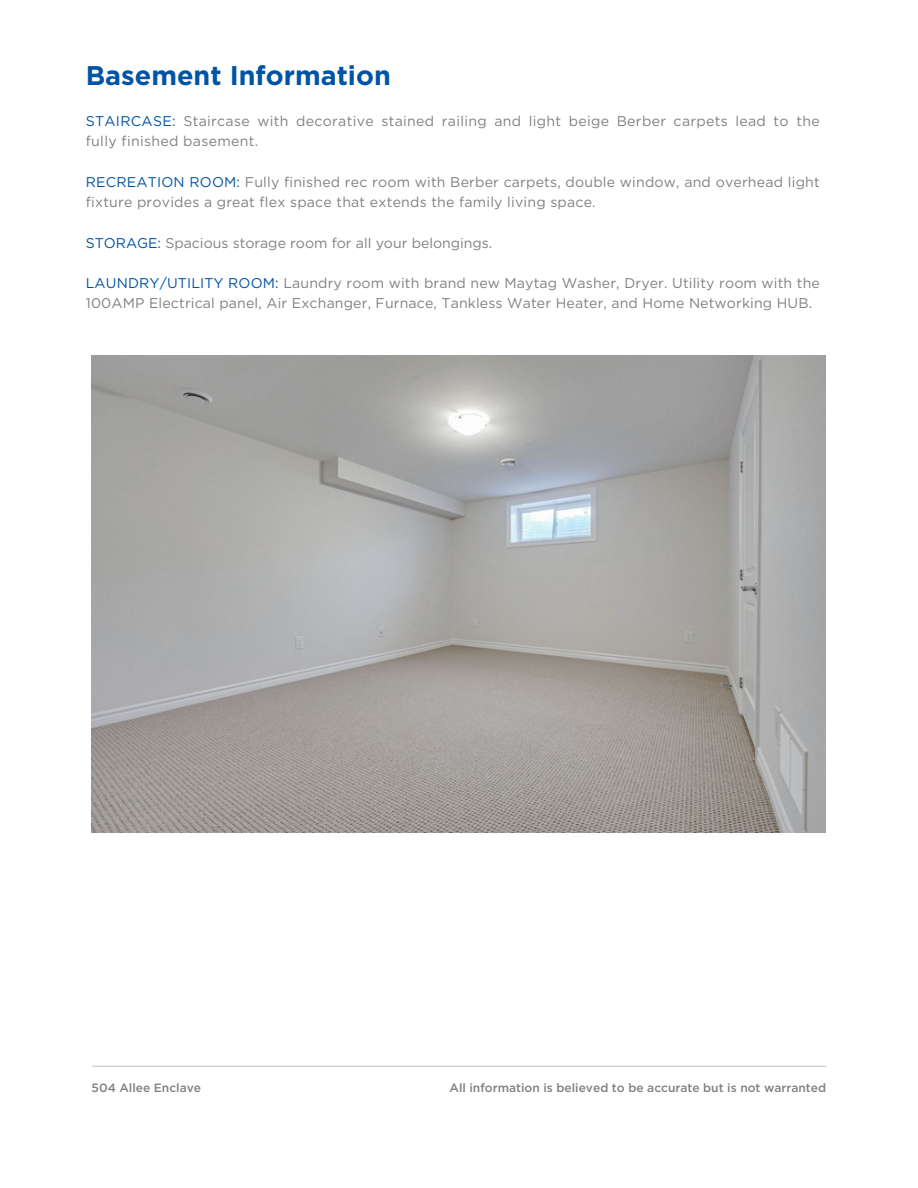
<style>
.page{position:relative;width:918px;height:1188px;background:#fff}
.page>*{position:absolute;margin:0;border:0;box-sizing:border-box;transform-origin:0 0}
.t1{font:700 27px "Gotham";color:#0054a4}
.t2{font:14.1px/20.2px "Gotham";letter-spacing:.015em;color:#7e8083}
.t3{font:500 12px "Gotham";color:#7e8083}
.s1{color:#0054a4}
</style>
<div class="page">
<img style="left:92px;top:356px;width:733px;height:476px">
<hr style="left:92px;top:1066px;width:734px;height:1px;background:#c4c6c8">
<p class="t1" style="left:86px;top:59px;width:307px">Basement Information</p>
<p class="t2" style="left:86px;top:111px;width:735px"><span class="s1">STAIRCASE:</span> Staircase with decorative stained railing and light beige Berber carpets lead to the fully finished basement.</p>
<p class="t2" style="left:86px;top:172px;width:735px"><span class="s1">RECREATION ROOM:</span> Fully finished rec room with Berber carpets, double window, and overhead light fixture provides a great flex space that extends the family living space.</p>
<p class="t2" style="left:86px;top:232px;width:408px"><span class="s1">STORAGE:</span> Spacious storage room for all your belongings.</p>
<p class="t2" style="left:86px;top:273px;width:736px"><span class="s1">LAUNDRY/UTILITY ROOM:</span> Laundry room with brand new Maytag Washer, Dryer. Utility room with the<br>100AMP Electrical panel, Air Exchanger, Furnace, Tankless Water Heater, and Home Networking HUB.</p>
<p class="t3" style="left:92px;top:1080px;width:111px">504 Allee Enclave</p>
<p class="t3" style="left:450px;top:1080px;width:378px">All information is believed to be accurate but is not warranted</p>
</div>
